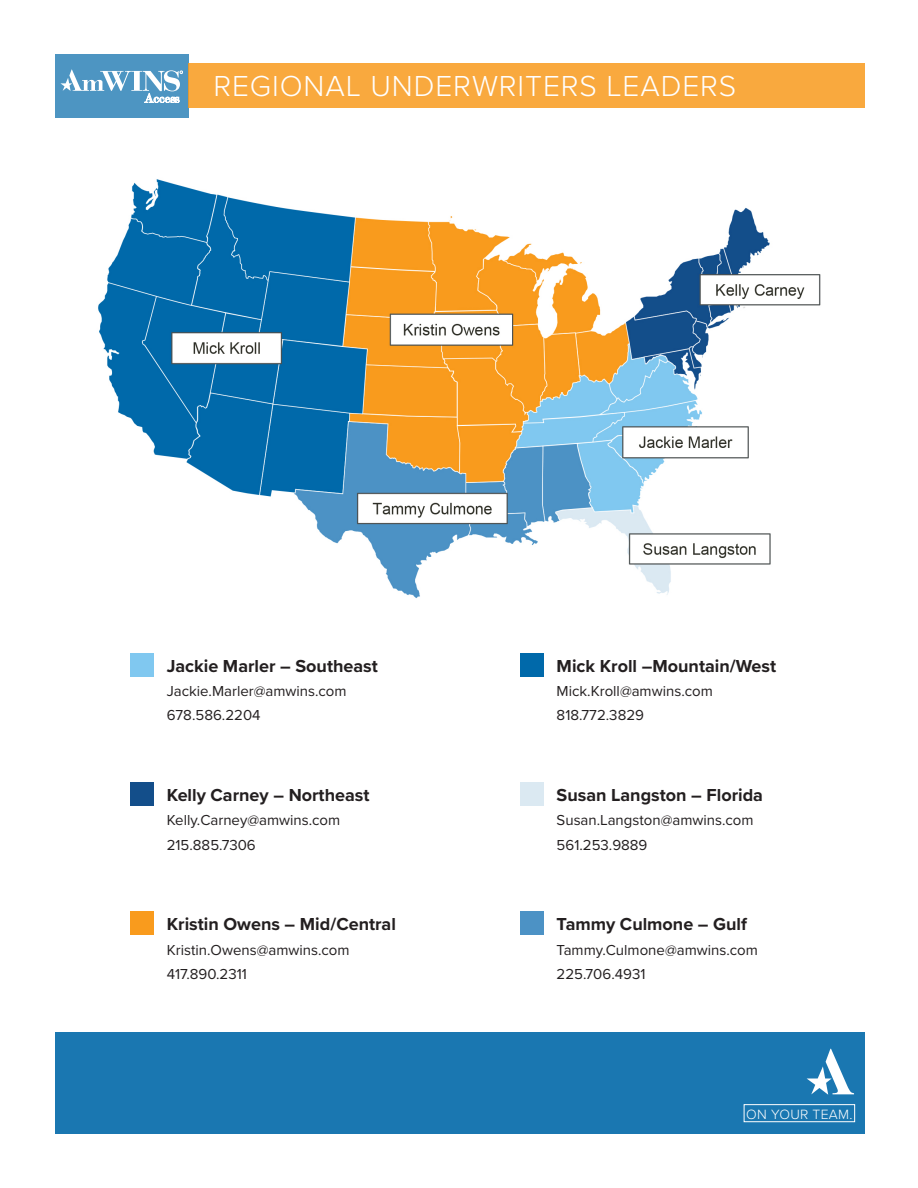
<style>
.page{position:relative;width:918px;height:1188px;background:#fff}
.page>*{position:absolute;margin:0;border:0;box-sizing:border-box;transform-origin:0 0}
.Specialty_Practice{font:300 30px "Proxima Nova";letter-spacing:.03em;color:#fff}
.Body_Text{font:700 18px "Proxima Nova";color:#231f20}
.Body_Text-2{font:15px "Proxima Nova";color:#231f20}
.Specialty_Practice-2{font:300 13.95px "Proxima Nova";letter-spacing:.02em;color:#fff}
</style>
<div class="page">
<div style="left:55px;top:54px;width:134px;height:63px;background:#4d95c2"></div>
<svg style="left:60px;top:69px;width:123px;height:34px"></svg>
<div style="left:189px;top:63px;width:676px;height:45px;background:#f9a93e"></div>
<div style="left:55px;top:1033px;width:810px;height:101px;background:#1a77b1"></div>
<svg style="left:807px;top:1049px;width:47px;height:46px"></svg>
<div style="left:744px;top:1104px;width:111px;height:18px;border:1px solid #fff"></div>
<img style="left:98px;top:179px;width:723px;height:420px">
<div style="left:130px;top:653px;width:24px;height:23px;background:#80c8f0"></div>
<div style="left:520px;top:653px;width:24px;height:23px;background:#0069aa"></div>
<div style="left:130px;top:782px;width:24px;height:24px;background:#134e8a"></div>
<div style="left:520px;top:782px;width:24px;height:24px;background:#dbe9f2"></div>
<div style="left:130px;top:911px;width:24px;height:24px;background:#f99b1d"></div>
<div style="left:520px;top:911px;width:24px;height:24px;background:#4c92c5"></div>
<p class="Specialty_Practice" style="left:213px;top:63px;width:524px">REGIONAL UNDERWRITERS LEADERS</p>
<p class="Body_Text" style="left:167px;top:652px;width:213px">Jackie Marler – Southeast</p>
<p class="Body_Text-2" style="left:167px;top:680px;width:181px">Jackie.Marler@amwins.com</p>
<p class="Body_Text-2" style="left:167px;top:704px;width:95px">678.586.2204</p>
<p class="Body_Text" style="left:167px;top:782px;width:204px">Kelly Carney – Northeast</p>
<p class="Body_Text-2" style="left:167px;top:809px;width:175px">Kelly.Carney@amwins.com</p>
<p class="Body_Text-2" style="left:167px;top:834px;width:91px">215.885.7306</p>
<p class="Body_Text" style="left:167px;top:911px;width:231px">Kristin Owens – Mid/Central</p>
<p class="Body_Text-2" style="left:167px;top:939px;width:184px">Kristin.Owens@amwins.com</p>
<p class="Body_Text-2" style="left:167px;top:963px;width:82px">417.890.2311</p>
<p class="Body_Text" style="left:557px;top:652px;width:221px">Mick Kroll –Mountain/West</p>
<p class="Body_Text-2" style="left:557px;top:680px;width:158px">Mick.Kroll@amwins.com</p>
<p class="Body_Text-2" style="left:557px;top:704px;width:89px">818.772.3829</p>
<p class="Body_Text" style="left:557px;top:782px;width:208px">Susan Langston – Florida</p>
<p class="Body_Text-2" style="left:557px;top:809px;width:198px">Susan.Langston@amwins.com</p>
<p class="Body_Text-2" style="left:557px;top:834px;width:92px">561.253.9889</p>
<p class="Body_Text" style="left:557px;top:911px;width:192px">Tammy Culmone – Gulf</p>
<p class="Body_Text-2" style="left:557px;top:939px;width:203px">Tammy.Culmone@amwins.com</p>
<p class="Body_Text-2" style="left:557px;top:963px;width:90px">225.706.4931</p>
<p class="Specialty_Practice-2" style="left:746px;top:1104px;width:108px">ON YOUR TEAM.</p>
</div>
